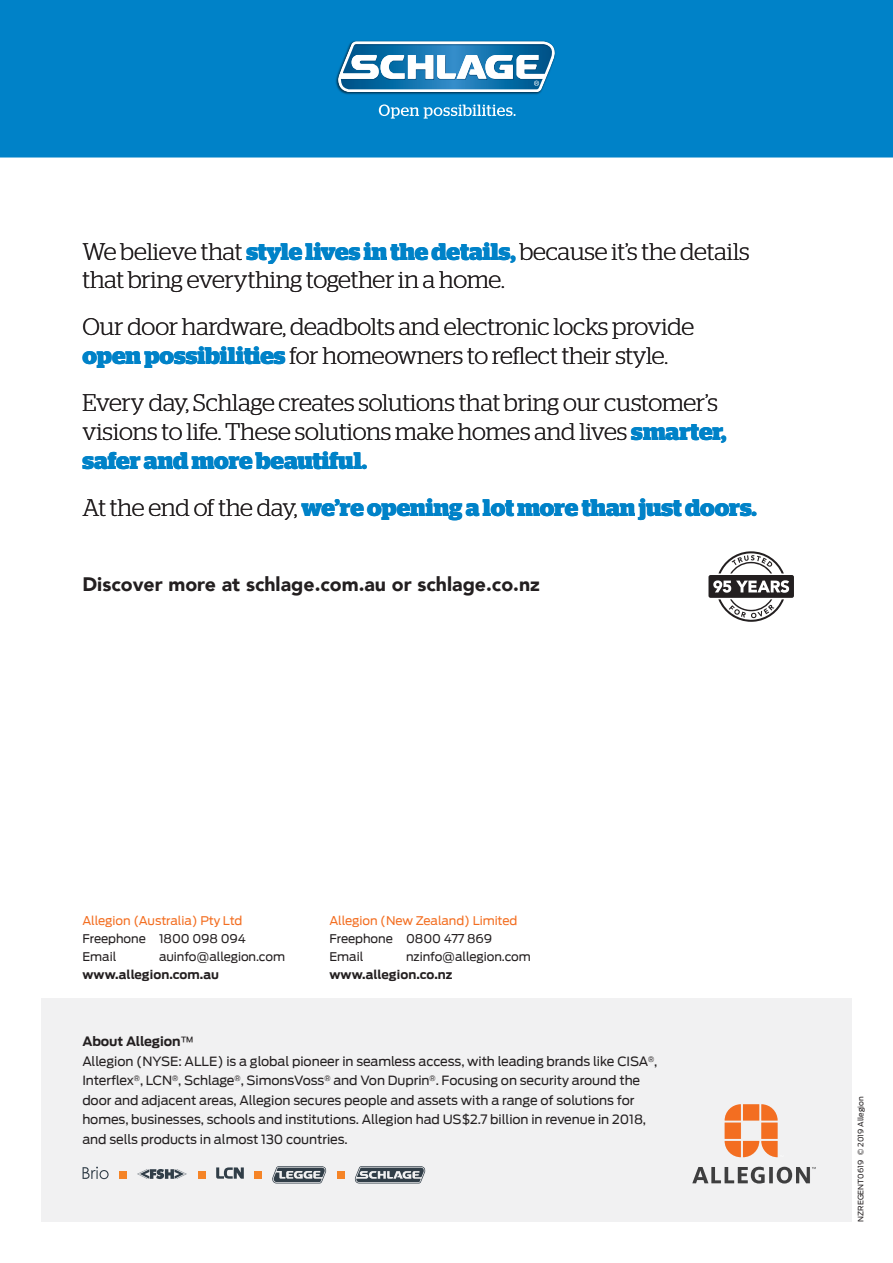
<style>
.page{position:relative;width:893px;height:1263px;background:#fff}
.page>*{position:absolute;margin:0;border:0;box-sizing:border-box;transform-origin:0 0}
.t1{font:300 24px/28.8px "Stag";letter-spacing:-.005em;color:#231f20}
.t2{font:700 24px "Stag";letter-spacing:-.005em;color:#0082c8}
.t3{font:900 19.5px "Avenir";color:#231f20}
.Body_text_8_5_13pt{font:12.75px/19.5px "Antenna";letter-spacing:-.005em;color:#231f20}
.Body_text_8_5_13pt-2{font:700 12.75px "Antenna";letter-spacing:-.005em;color:#231f20}
.Body_text_8_5_13pt-3{font:12px "Antenna";letter-spacing:-.005em;color:#231f20}
.Body_text_8_5_13pt-4{font:12px "Antenna";letter-spacing:-.005em;color:#f36e21}
.Body_text_8_5_13pt-5{font:700 12px "Antenna";letter-spacing:.005em;color:#231f20}
.Back_cover_informati{font:7.5px "Antenna";color:#231f20}
.s1{font-weight:700;color:#0082c8}
.s2{font-weight:300;color:#231f20}
.s3{font-weight:400}
</style>
<div class="page">
<div style="left:41px;top:998px;width:810px;height:224px;background:#eeeeef"></div>
<svg style="left:725px;top:1104px;width:53px;height:53px"></svg>
<svg style="left:692px;top:1167px;width:124px;height:16px"></svg>
<div style="left:0;top:0;width:893px;height:158px;background:#0082c8"></div>
<img style="left:335px;top:52px;width:221px;height:43px">
<svg style="left:338px;top:41px;width:217px;height:51px;background:#69a4c8"></svg>
<svg style="left:379px;top:104px;width:137px;height:15px"></svg>
<svg style="left:708px;top:551px;width:86px;height:71px"></svg>
<svg style="left:137px;top:1169px;width:50px;height:10px"></svg>
<svg style="left:83px;top:1166px;width:26px;height:13px"></svg>
<div style="left:119px;top:1171px;width:7px;height:8px;background:#f58427"></div>
<div style="left:254px;top:1171px;width:8px;height:8px;background:#f58427"></div>
<svg style="left:216px;top:1167px;width:28px;height:12px"></svg>
<div style="left:198px;top:1171px;width:8px;height:8px;background:#f58427"></div>
<div style="left:337px;top:1171px;width:7px;height:8px;background:#f58427"></div>
<svg style="left:355px;top:1166px;width:70px;height:17px"></svg>
<svg style="left:272px;top:1166px;width:54px;height:17px"></svg>
<p class="t1" style="left:82px;top:236px;width:669px">We believe that <span class="s1">style lives in the details,</span> because it’s the details that bring everything together in a home.</p>
<p class="t1" style="left:82px;top:312px;width:613px">Our door hardware, deadbolts and electronic locks provide <span class="s1">open possibilities</span> for homeowners to reflect their style.</p>
<p class="t1" style="left:82px;top:388px;width:646px">Every day, Schlage creates solutions that bring our customer’s visions to life. These solutions make homes and lives <span class="s1">smarter, safer and more beautiful.</span></p>
<p class="t2" style="left:82px;top:493px;width:676px"><span class="s2">At the end of the day,</span> we’re opening a lot more than just doors.</p>
<p class="t3" style="left:82px;top:568px;width:459px">Discover more at schlage.com.au or schlage.co.nz</p>
<p class="Body_text_8_5_13pt-4" style="left:83px;top:914px;width:161px">Allegion (Australia) Pty Ltd</p>
<p class="Body_text_8_5_13pt-3" style="left:83px;top:932px;width:165px">Freephone 1800 098 094</p>
<p class="Body_text_8_5_13pt-3" style="left:83px;top:950px;width:35px">Email</p>
<p class="Body_text_8_5_13pt-3" style="left:159px;top:950px;width:127px">auinfo@allegion.com</p>
<p class="Body_text_8_5_13pt-5" style="left:83px;top:968px;width:138px">www.allegion.com.au</p>
<p class="Body_text_8_5_13pt-4" style="left:330px;top:914px;width:189px">Allegion (New Zealand) Limited</p>
<p class="Body_text_8_5_13pt-3" style="left:330px;top:932px;width:164px">Freephone 0800 477 869</p>
<p class="Body_text_8_5_13pt-3" style="left:330px;top:950px;width:35px">Email</p>
<p class="Body_text_8_5_13pt-3" style="left:406px;top:950px;width:126px">nzinfo@allegion.com</p>
<p class="Body_text_8_5_13pt-5" style="left:330px;top:968px;width:124px">www.allegion.co.nz</p>
<p class="Body_text_8_5_13pt-2" style="left:82px;top:1034px;width:114px">About Allegion<span class="s3">™</span></p>
<p class="Body_text_8_5_13pt" style="left:82px;top:1051px;width:577px">Allegion (NYSE: ALLE) is a global pioneer in seamless access, with leading brands like CISA<sup>®</sup>, Interflex<sup>®</sup>, LCN<sup>®</sup>, Schlage<sup>®</sup>, SimonsVoss<sup>®</sup> and Von Duprin<sup>®</sup>. Focusing on security around the door and adjacent areas, Allegion secures people and assets with a range of solutions for homes, businesses, schools and institutions. Allegion had US$2.7 billion in revenue in 2018, and sells products in almost 130 countries.</p>
<p class="Back_cover_informati" style="left:856px;top:1222px;width:127px;rotate:-90deg">NZREGENT0619 © 2019 Allegion</p>
</div>
